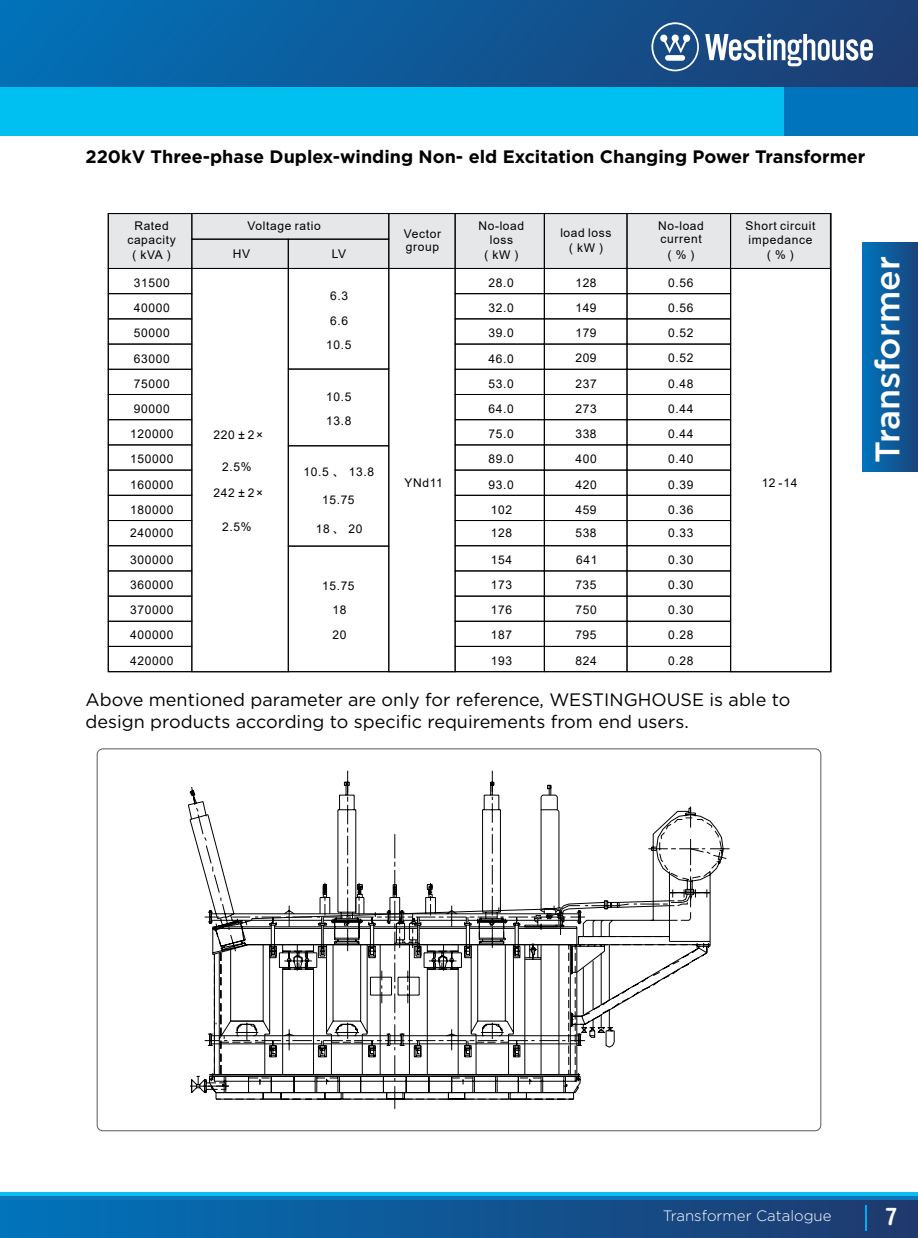
<style>
.page{position:relative;width:918px;height:1238px;background:#fff}
.page>*{position:absolute;margin:0;border:0;box-sizing:border-box;transform-origin:0 0}
.t1{font:500 34.05px "Gotham";color:#fff}
.t2{font:700 condensed 24.3px "Helvetica Rounded";color:#fff}
.t3{font:18px/21.6px "Gotham";color:#000}
.t4{font:700 18px "Gotham";color:#000}
.t5{font:300 15px "Gotham Rounded";color:#fff}
.t6{font:12px/25.2px "Arial";letter-spacing:.055em;color:#000;text-align:justify}
.t7{font:12px "Arial Unicode MS";color:#000}
.s1{font-family:"Arial Unicode MS"}
.s2{font-family:"Arial"}
</style>
<div class="page">
<svg style="left:0;top:0;width:918px;height:87px;background:#0e5998"></svg>
<div style="left:0;top:87px;width:910px;height:49px;background:#00c0f2"></div>
<div style="left:784px;top:87px;width:134px;height:49px;background:#0075be"></div>
<svg style="left:705px;top:34px;width:168px;height:32px"></svg>
<svg style="left:651px;top:22px;width:48px;height:49px;background:#4e75a1"></svg>
<div style="left:0;top:1192px;width:918px;height:7px;background:#0cbef0"></div>
<div style="left:0;top:1196px;width:918px;height:8px;background:#0e75bb"></div>
<div style="left:0;top:1200px;width:918px;height:38px;background:linear-gradient(to right,#0074bc,#1f396d)"></div>
<div style="left:863px;top:242px;width:55px;height:229px;background:linear-gradient(to right,#0073bb,#1a447c)"></div>
<hr style="left:865px;top:1205px;width:2px;height:26px;background:#00aeef">
<svg style="left:190px;top:788px;width:540px;height:321px"></svg>
<svg style="left:191px;top:913px;width:389px;height:186px"></svg>
<hr style="left:216px;top:1099px;width:293px;height:1px;background:#000">
<svg style="left:203px;top:1079px;width:6px;height:14px"></svg>
<svg style="left:249px;top:1093px;width:325px;height:7px"></svg>
<svg style="left:209px;top:806px;width:518px;height:287px"></svg>
<div style="left:108px;top:213px;width:723px;height:55px;background:#e6e7e8"></div>
<div style="left:108px;top:213px;width:84px;height:56px;border:1px solid #000"></div>
<div style="left:108px;top:268px;width:84px;height:26px;border:1px solid #000"></div>
<div style="left:108px;top:293px;width:84px;height:26px;border:1px solid #000"></div>
<div style="left:108px;top:344px;width:84px;height:25px;border:1px solid #000"></div>
<div style="left:108px;top:369px;width:84px;height:26px;border:1px solid #000"></div>
<div style="left:108px;top:394px;width:84px;height:26px;border:1px solid #000"></div>
<div style="left:108px;top:419px;width:84px;height:26px;border:1px solid #000"></div>
<div style="left:108px;top:470px;width:84px;height:25px;border:1px solid #000"></div>
<div style="left:108px;top:495px;width:84px;height:26px;border:1px solid #000"></div>
<div style="left:108px;top:520px;width:84px;height:26px;border:1px solid #000"></div>
<div style="left:108px;top:545px;width:84px;height:26px;border:1px solid #000"></div>
<div style="left:108px;top:596px;width:84px;height:25px;border:1px solid #000"></div>
<div style="left:108px;top:621px;width:84px;height:25px;border:1px solid #000"></div>
<div style="left:108px;top:646px;width:84px;height:26px;border:1px solid #000"></div>
<div style="left:288px;top:268px;width:101px;height:101px;border:1px solid #000"></div>
<div style="left:288px;top:369px;width:101px;height:77px;border:1px solid #000"></div>
<div style="left:288px;top:445px;width:101px;height:101px;border:1px solid #000"></div>
<div style="left:288px;top:546px;width:101px;height:126px;border:1px solid #000"></div>
<div style="left:192px;top:239px;width:96px;height:30px;border:1px solid #000"></div>
<div style="left:288px;top:239px;width:101px;height:30px;border:1px solid #000"></div>
<svg style="left:191px;top:213px;width:198px;height:27px"></svg>
<div style="left:389px;top:213px;width:66px;height:56px;border:1px solid #000"></div>
<div style="left:455px;top:213px;width:90px;height:56px;border:1px solid #000"></div>
<div style="left:455px;top:268px;width:90px;height:26px;border:1px solid #000"></div>
<div style="left:455px;top:293px;width:90px;height:26px;border:1px solid #000"></div>
<div style="left:455px;top:344px;width:90px;height:25px;border:1px solid #000"></div>
<div style="left:455px;top:369px;width:90px;height:26px;border:1px solid #000"></div>
<div style="left:455px;top:394px;width:90px;height:26px;border:1px solid #000"></div>
<div style="left:455px;top:419px;width:90px;height:26px;border:1px solid #000"></div>
<div style="left:455px;top:470px;width:90px;height:25px;border:1px solid #000"></div>
<div style="left:455px;top:495px;width:90px;height:26px;border:1px solid #000"></div>
<div style="left:455px;top:520px;width:90px;height:26px;border:1px solid #000"></div>
<div style="left:455px;top:545px;width:90px;height:26px;border:1px solid #000"></div>
<div style="left:455px;top:596px;width:90px;height:25px;border:1px solid #000"></div>
<div style="left:455px;top:621px;width:90px;height:25px;border:1px solid #000"></div>
<div style="left:455px;top:646px;width:90px;height:26px;border:1px solid #000"></div>
<div style="left:544px;top:213px;width:83px;height:56px;border:1px solid #000"></div>
<div style="left:544px;top:268px;width:83px;height:26px;border:1px solid #000"></div>
<div style="left:544px;top:293px;width:83px;height:26px;border:1px solid #000"></div>
<div style="left:544px;top:344px;width:83px;height:25px;border:1px solid #000"></div>
<div style="left:544px;top:369px;width:83px;height:26px;border:1px solid #000"></div>
<div style="left:544px;top:394px;width:83px;height:26px;border:1px solid #000"></div>
<div style="left:544px;top:419px;width:83px;height:26px;border:1px solid #000"></div>
<div style="left:544px;top:470px;width:83px;height:25px;border:1px solid #000"></div>
<div style="left:544px;top:495px;width:83px;height:26px;border:1px solid #000"></div>
<div style="left:544px;top:520px;width:83px;height:26px;border:1px solid #000"></div>
<div style="left:544px;top:545px;width:83px;height:26px;border:1px solid #000"></div>
<div style="left:544px;top:596px;width:83px;height:25px;border:1px solid #000"></div>
<div style="left:544px;top:621px;width:83px;height:25px;border:1px solid #000"></div>
<div style="left:544px;top:646px;width:83px;height:26px;border:1px solid #000"></div>
<div style="left:627px;top:213px;width:104px;height:56px;border:1px solid #000"></div>
<div style="left:627px;top:268px;width:104px;height:26px;border:1px solid #000"></div>
<div style="left:627px;top:293px;width:104px;height:26px;border:1px solid #000"></div>
<div style="left:627px;top:344px;width:104px;height:25px;border:1px solid #000"></div>
<div style="left:627px;top:369px;width:104px;height:26px;border:1px solid #000"></div>
<div style="left:627px;top:394px;width:104px;height:26px;border:1px solid #000"></div>
<div style="left:627px;top:419px;width:104px;height:26px;border:1px solid #000"></div>
<div style="left:627px;top:470px;width:104px;height:25px;border:1px solid #000"></div>
<div style="left:627px;top:495px;width:104px;height:26px;border:1px solid #000"></div>
<div style="left:627px;top:520px;width:104px;height:26px;border:1px solid #000"></div>
<div style="left:627px;top:545px;width:104px;height:26px;border:1px solid #000"></div>
<div style="left:627px;top:596px;width:104px;height:25px;border:1px solid #000"></div>
<div style="left:627px;top:621px;width:104px;height:25px;border:1px solid #000"></div>
<div style="left:627px;top:646px;width:104px;height:26px;border:1px solid #000"></div>
<div style="left:730px;top:213px;width:101px;height:56px;border:1px solid #000"></div>
<div style="left:730px;top:268px;width:101px;height:404px;border:1px solid #000"></div>
<h3 class="t4" style="left:86px;top:145px;width:781px">220kV Three-phase Duplex-winding Non- eld Excitation Changing Power Transformer</h3>
<p class="t6" style="left:127px;top:219px;width:50px;line-height:13.4px;text-align:center">Rated capacity</p>
<p class="t6" style="left:128px;top:242px;width:48px"><span class="s1">（</span>kVA<span class="s1">）</span></p>
<p class="t6" style="left:130px;top:270px;width:45px;text-align:center">31500<br>40000<br>50000<br>63000<br>75000<br>90000<br>120000<br>150000<br>160000<br>180000</p>
<p class="t6" style="left:130px;top:520px;width:45px">240000</p>
<p class="t6" style="left:130px;top:547px;width:45px">300000</p>
<p class="t6" style="left:130px;top:572px;width:45px">360000<br>370000<br>400000<br>420000</p>
<p class="t6" style="left:658px;top:219px;width:47px;line-height:13.4px">No-load current</p>
<p class="t7" style="left:664px;top:246px;width:36px">（<span class="s2">%</span>）</p>
<p class="t6" style="left:668px;top:270px;width:27px">0.56<br>0.56<br>0.52<br>0.52<br>0.48<br>0.44<br>0.44<br>0.40<br>0.39<br>0.36</p>
<p class="t6" style="left:478px;top:219px;width:47px;line-height:13.4px;text-align:center">No-load loss</p>
<p class="t7" style="left:480px;top:246px;width:43px">（<span class="s2">kW</span>）</p>
<p class="t6" style="left:489px;top:270px;width:27px">28.0<br>32.0<br>39.0<br>46.0<br>53.0<br>64.0<br>75.0<br>89.0<br>93.0<br>102</p>
<p class="t6" style="left:248px;top:213px;width:75px">Voltage ratio</p>
<p class="t6" style="left:746px;top:219px;width:71px;line-height:13.4px">Short circuit impedance</p>
<p class="t6" style="left:233px;top:241px;width:19px">HV</p>
<p class="t7" style="left:763px;top:246px;width:36px">（<span class="s2">%</span>）</p>
<p class="t6" style="left:560px;top:220px;width:53px">load loss</p>
<p class="t7" style="left:565px;top:239px;width:43px">（<span class="s2">kW</span>）</p>
<p class="t6" style="left:575px;top:270px;width:23px">128<br>149<br>179<br>209<br>237<br>273<br>338<br>400<br>420<br>459</p>
<p class="t6" style="left:404px;top:227px;width:39px;line-height:13.4px">Vector group</p>
<p class="t6" style="left:332px;top:241px;width:16px">LV</p>
<p class="t6" style="left:326px;top:284px;width:27px;line-height:24.5px;text-align:center">6.3<br>6.6<br>10.5</p>
<p class="t6" style="left:326px;top:384px;width:27px;line-height:24.5px">10.5<br>13.8</p>
<p class="t6" style="left:213px;top:422px;width:51px">220 <span class="s1">±</span>2<span class="s1">×</span></p>
<p class="t6" style="left:213px;top:453px;width:51px;line-height:26.2px;text-align:center">2.5%<br>242 <span class="s1">±</span>2<span class="s1">×</span></p>
<p class="t6" style="left:222px;top:514px;width:31px">2.5%</p>
<p class="t6" style="left:304px;top:459px;width:72px">10.5 <span class="s1">、</span> 13.8</p>
<p class="t6" style="left:322px;top:487px;width:34px">15.75</p>
<p class="t6" style="left:316px;top:516px;width:48px">18<span class="s1">、</span> 20</p>
<p class="t6" style="left:404px;top:470px;width:40px">YNd11</p>
<p class="t6" style="left:762px;top:470px;width:37px">12 -14</p>
<p class="t6" style="left:668px;top:520px;width:27px">0.33</p>
<p class="t6" style="left:575px;top:520px;width:23px">538</p>
<p class="t6" style="left:491px;top:520px;width:23px">128</p>
<p class="t6" style="left:322px;top:573px;width:34px;line-height:24.5px;text-align:center">15.75<br>18<br>20</p>
<p class="t6" style="left:491px;top:547px;width:23px">154</p>
<p class="t6" style="left:491px;top:572px;width:23px">173<br>176<br>187<br>193</p>
<p class="t6" style="left:576px;top:547px;width:23px">641</p>
<p class="t6" style="left:575px;top:572px;width:23px">735<br>750<br>795<br>824</p>
<p class="t6" style="left:668px;top:547px;width:27px">0.30</p>
<p class="t6" style="left:668px;top:572px;width:27px">0.30<br>0.30<br>0.28<br>0.28</p>
<h3 class="t3" style="left:86px;top:689px;width:706px">Above mentioned parameter are only for reference, WESTINGHOUSE is able to design products according to specific requirements from end users.</h3>
<h1 class="t1" style="left:865px;top:463px;width:208px;rotate:-90deg">Transformer</h1>
<p class="t5" style="left:663px;top:1205px;width:170px">Transformer Catalogue</p>
<h2 class="t2" style="left:886px;top:1201px;width:12px">7</h2>
</div>
